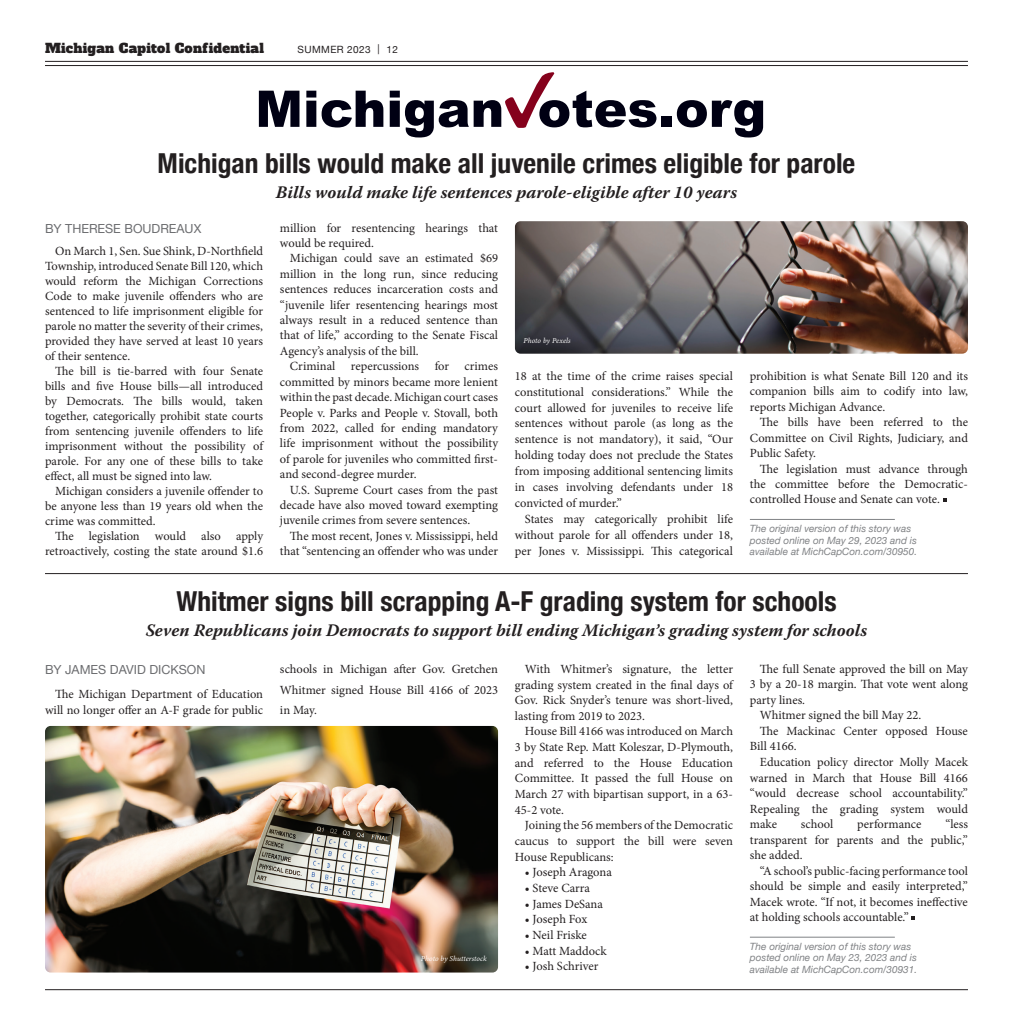
<style>
.page{position:relative;width:1013px;height:1035px;background:#fff}
.page>*{position:absolute;margin:0;border:0;box-sizing:border-box;transform-origin:0 0}
.t1{font:700 condensed 27.5px "Helvetica Neue";color:#231f20}
.t2{font:italic 700 17.5px "Warnock Pro";color:#231f20}
.t3{font:13.12px "Alfa Slab One";letter-spacing:.02em;color:#231f20}
.t4{font:12.5px/15px "Minion Pro";color:#231f20;text-align:justify}
.t5{font:12.5px "Helvetica Neue";color:#6c6d70}
.t6{font:italic 10px/11.8px "Helvetica Neue";color:#808285}
.t7{font:10px "Helvetica Neue";letter-spacing:.04em;color:#231f20}
.t8{font:italic 7.5px "Minion Variable Concept";letter-spacing:.01em;color:#fff}
</style>
<div class="page">
<hr style="left:45px;top:61px;width:923px;height:1px;background:#231f20">
<hr style="left:45px;top:65px;width:923px;height:1px;background:#231f20">
<hr style="left:45px;top:989px;width:923px;height:1px;background:#231f20">
<svg style="left:259px;top:91px;width:40px;height:36px"></svg>
<svg style="left:306px;top:91px;width:77px;height:37px"></svg>
<div style="left:661px;top:117px;width:11px;height:10px;background:#000013"></div>
<svg style="left:677px;top:100px;width:86px;height:38px"></svg>
<svg style="left:390px;top:72px;width:266px;height:66px"></svg>
<hr style="left:750px;top:519px;width:144px;height:1px;background:#808285">
<hr style="left:45px;top:573px;width:923px;height:1px;background:#231f20">
<hr style="left:750px;top:937px;width:144px;height:1px;background:#808285">
<svg style="left:911px;top:916px;width:4px;height:4px"></svg>
<img style="left:515px;top:221px;width:453px;height:133px">
<img style="left:45px;top:726px;width:453px;height:247px">
<p class="t3" style="left:45px;top:39px;width:220px">Michigan Capitol Confidential</p>
<p class="t7" style="left:298px;top:42px;width:102px">SUMMER 2023 | 12</p>
<h1 class="t1" style="left:158px;top:140px;width:699px">Michigan bills would make all juvenile crimes eligible for parole</h1>
<h2 class="t2" style="left:276px;top:181px;width:463px">Bills would make life sentences parole-eligible after 10 years</h2>
<p class="t5" style="left:45px;top:220px;width:158px">BY THERESE BOUDREAUX</p>
<p class="t4" style="left:45px;top:244px;width:219px;text-indent:10px">On March 1, Sen. Sue Shink, D-Northfield Township, introduced Senate Bill 120, which would reform the Michigan Corrections Code to make juvenile offenders who are sentenced to life imprisonment eligible for parole no matter the severity of their crimes, provided they have served at least 10 years of their sentence.</p>
<p class="t4" style="left:45px;top:364px;width:219px;text-indent:10px">The bill is tie-barred with four Senate bills and five House bills—all introduced by Democrats. The bills would, taken together, categorically prohibit state courts from sentencing juvenile offenders to life imprisonment without the possibility of parole. For any one of these bills to take effect, all must be signed into law.</p>
<p class="t4" style="left:45px;top:484px;width:219px;text-indent:10px">Michigan considers a juvenile offender to be anyone less than 19 years old when the crime was committed.</p>
<p class="t4" style="left:45px;top:529px;width:219px;text-align:right">The legislation would also apply retroactively, costing the state around $1.6</p>
<p class="t4" style="left:280px;top:220px;width:219px;line-height:15.4px">million for resentencing hearings that would be required.</p>
<p class="t4" style="left:280px;top:251px;width:219px;line-height:15.4px;text-indent:10px">Michigan could save an estimated $69 million in the long run, since reducing sentences reduces incarceration costs and “juvenile lifer resentencing hearings most always result in a reduced sentence than that of life,” according to the Senate Fiscal Agency’s analysis of the bill.</p>
<p class="t4" style="left:280px;top:359px;width:219px;line-height:15.4px;text-indent:10px">Criminal repercussions for crimes committed by minors became more lenient within the past decade. Michigan court cases People v. Parks and People v. Stovall, both from 2022, called for ending mandatory life imprisonment without the possibility of parole for juveniles who committed first&shy;and second-degree murder.</p>
<p class="t4" style="left:280px;top:482px;width:219px;line-height:15.4px;text-indent:10px">U.S. Supreme Court cases from the past decade have also moved toward exempting juvenile crimes from severe sentences.</p>
<p class="t4" style="left:280px;top:528px;width:219px;line-height:15.4px;text-align:right">The most recent, Jones v. Mississippi, held that “sentencing an offender who was under</p>
<p class="t8" style="left:523px;top:335px;width:49px">Photo by Pexels</p>
<p class="t4" style="left:515px;top:368px;width:219px;line-height:16px">18 at the time of the crime raises special constitutional considerations.” While the court allowed for juveniles to receive life sentences without parole (as long as the sentence is not mandatory), it said, “Our holding today does not preclude the States from imposing additional sentencing limits in cases involving defendants under 18 convicted of murder.”</p>
<p class="t4" style="left:515px;top:511px;width:219px;line-height:16px;text-indent:10px">States may categorically prohibit life without parole for all offenders under 18, per Jones v. Mississippi. This categorical</p>
<p class="t4" style="left:750px;top:368px;width:219px;line-height:15.5px">prohibition is what Senate Bill 120 and its companion bills aim to codify into law, reports Michigan Advance.</p>
<p class="t4" style="left:750px;top:414px;width:219px;line-height:15.5px;text-indent:10px">The bills have been referred to the Committee on Civil Rights, Judiciary, and Public Safety.</p>
<p class="t4" style="left:750px;top:461px;width:219px;line-height:15.5px;text-indent:10px">The legislation must advance through the committee before the Democratic&shy;controlled House and Senate can vote.</p>
<p class="t6" style="left:750px;top:523px;width:169px">The original version of this story was posted online on May 29, 2023 and is available at MichCapCon.com/30950.</p>
<h1 class="t1" style="left:176px;top:579px;width:661px">Whitmer signs bill scrapping A-F grading system for schools</h1>
<h2 class="t2" style="left:146px;top:620px;width:723px">Seven Republicans join Democrats to support bill ending Michigan’s grading system for schools</h2>
<p class="t5" style="left:45px;top:661px;width:162px">BY JAMES DAVID DICKSON</p>
<p class="t4" style="left:45px;top:686px;width:219px;line-height:16.5px;text-align:right">The Michigan Department of Education will no longer offer an A-F grade for public</p>
<p class="t4" style="left:280px;top:659px;width:219px;line-height:20.8px">schools in Michigan after Gov. Gretchen Whitmer signed House Bill 4166 of 2023 in May.</p>
<p class="t4" style="left:515px;top:661px;width:219px;line-height:15.6px;text-indent:10px">With Whitmer’s signature, the letter grading system created in the final days of Gov. Rick Snyder’s tenure was short-lived, lasting from 2019 to 2023.</p>
<p class="t4" style="left:515px;top:724px;width:219px;line-height:15.6px;text-indent:10px">House Bill 4166 was introduced on March 3 by State Rep. Matt Koleszar, D-Plymouth, and referred to the House Education Committee. It passed the full House on March 27 with bipartisan support, in a 63- 45-2 vote.</p>
<p class="t4" style="left:515px;top:818px;width:219px;line-height:15.6px;text-indent:10px">Joining the 56 members of the Democratic caucus to support the bill were seven House Republicans:</p>
<p class="t4" style="left:525px;top:865px;width:88px">• Joseph Aragona</p>
<p class="t4" style="left:525px;top:881px;width:67px">• Steve Carra</p>
<p class="t4" style="left:525px;top:896px;width:79px">• James DeSana</p>
<p class="t4" style="left:525px;top:912px;width:64px">• Joseph Fox</p>
<p class="t4" style="left:525px;top:927px;width:63px">• Neil Friske</p>
<p class="t4" style="left:525px;top:943px;width:83px">• Matt Maddock</p>
<p class="t4" style="left:525px;top:959px;width:75px">• Josh Schriver</p>
<p class="t8" style="left:421px;top:953px;width:67px">Photo by Shutterstock</p>
<p class="t4" style="left:760px;top:661px;width:209px">The full Senate approved the bill on May</p>
<p class="t4" style="left:750px;top:677px;width:219px">3 by a 20-18 margin. That vote went along</p>
<p class="t4" style="left:750px;top:692px;width:57px">party lines.</p>
<p class="t4" style="left:760px;top:708px;width:163px">Whitmer signed the bill May 22.</p>
<p class="t4" style="left:760px;top:724px;width:209px">The Mackinac Center opposed House</p>
<p class="t4" style="left:750px;top:739px;width:48px">Bill 4166.</p>
<p class="t4" style="left:760px;top:755px;width:209px">Education policy director Molly Macek</p>
<p class="t4" style="left:750px;top:770px;width:219px">warned in March that House Bill 4166</p>
<p class="t4" style="left:750px;top:786px;width:219px">“would decrease school accountability.”</p>
<p class="t4" style="left:750px;top:801px;width:219px">Repealing the grading system would</p>
<p class="t4" style="left:750px;top:817px;width:29px">make</p>
<p class="t4" style="left:801px;top:817px;width:34px">school</p>
<p class="t4" style="left:857px;top:817px;width:66px">performance</p>
<p class="t4" style="left:750px;top:816px;width:219px;line-height:15.5px;text-indent:195px">“less transparent for parents and the public,” she added.</p>
<p class="t4" style="left:750px;top:863px;width:219px;line-height:15.5px;text-indent:10px">“A school’s public-facing performance tool should be simple and easily interpreted,” Macek wrote. “If not, it becomes ineffective at holding schools accountable.”</p>
<p class="t6" style="left:750px;top:941px;width:169px">The original version of this story was posted online on May 23, 2023 and is available at MichCapCon.com/30931.</p>
</div>
